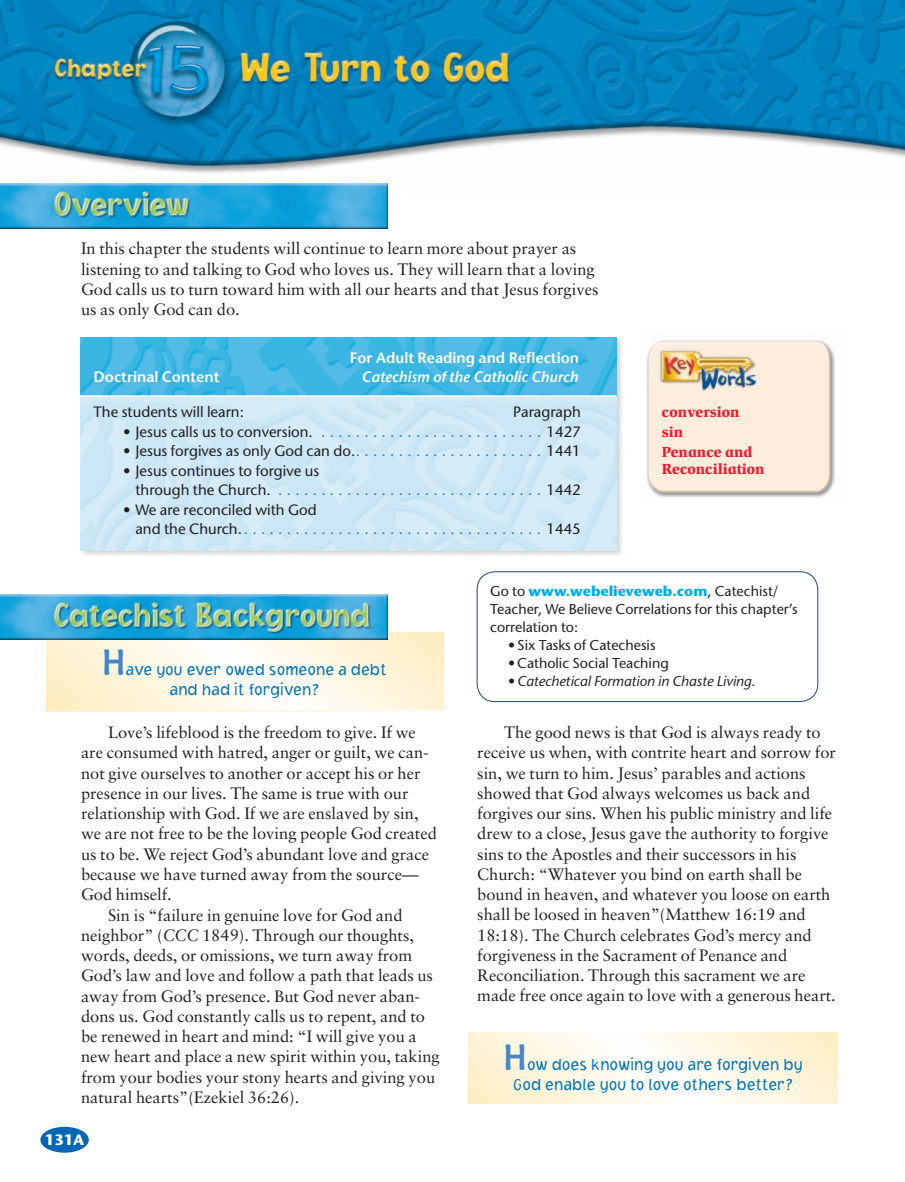
<style>
.page{position:relative;width:905px;height:1182px;background:#fff}
.page>*{position:absolute;margin:0;border:0;box-sizing:border-box;transform-origin:0 0}
.t1{font:16.5px/20.2px "Sabon";color:#231f20}
.t2{font:300 16.5px/20.2px "Jacoby ICG";color:#0073bc;text-align:center}
.t3{font:15px/19.5px "Stone Sans";color:#231f20}
.t4{font:600 15px "Stone Sans";color:#fff}
.t5{font:900 15px/20.2px "Sadlier Slimbach";color:#ee1b2d}
.t6{font:italic 600 15px "Stone Sans";color:#fff}
.t7{font:700 15px "Stone Sans";color:#fff}
.t8{font:14.25px/18px "Stone Sans D";color:#231f20}
.t9{font:italic 14.25px "Stone Sans";color:#231f20}
.t10{font:700 14.25px "Stone Sans";color:#00aeef}
.s1{color:#217cc1}
.s2{font-family:"Maiandra GD";font-weight:500;font-size:36px;color:#4786c6}
.s3{font-style:italic}
.s4{font-family:"Stone Sans D";font-weight:400;color:#231f20}
.s5{font-family:"Stone Sans D";font-style:normal}
</style>
<div class="page">
<img style="left:0;top:0;width:904px;height:174px">
<img style="left:646px;top:340px;width:189px;height:77px">
<img style="left:646px;top:417px;width:189px;height:81px">
<img style="left:0;top:183px;width:388px;height:45px">
<svg style="left:468px;top:1032px;width:369px;height:70px"></svg>
<svg style="left:46px;top:632px;width:398px;height:79px"></svg>
<svg style="left:46px;top:632px;width:397px;height:77px"></svg>
<img style="left:0;top:594px;width:388px;height:45px">
<div style="left:40px;top:1126px;width:49px;height:26px;background:#0166b3;border-radius:50%"></div>
<img style="left:80px;top:461px;width:542px;height:95px">
<img style="left:616px;top:337px;width:6px;height:124px">
<img style="left:80px;top:337px;width:536px;height:58px">
<div style="left:80px;top:396px;width:536px;height:154px;background:#cbe6f5"></div>
<hr style="left:80px;top:395px;width:536px;height:2px;background:#fff">
<div style="left:477px;top:571px;width:341px;height:131px;border:1px solid #253f8e;border-radius:18px"></div>
<p class="t1" style="left:81px;top:240px;width:519px">In this chapter the students will continue to learn more about prayer as listening to and talking to God who loves us. They will learn that a loving God calls us to turn toward him with all our hearts and that Jesus forgives us as only God can do.</p>
<p class="t4" style="left:350px;top:351px;width:231px">For Adult Reading and Reflection</p>
<p class="t4" style="left:94px;top:371px;width:127px">Doctrinal Content</p>
<p class="t6" style="left:361px;top:371px;width:218px">Catechism of the Catholic Church</p>
<p class="t3" style="left:94px;top:403px;width:152px">The students will learn:</p>
<p class="t3" style="left:513px;top:403px;width:69px">Paragraph</p>
<p class="t3" style="left:123px;top:423px;width:459px">• Jesus calls us to conversion. <span class="s1">. . . . . . . . . . . . . . . . . . . . . . . . . .</span> 1427</p>
<p class="t3" style="left:123px;top:442px;width:459px">• Jesus forgives as only God can do. <span class="s1">. . . . . . . . . . . . . . . . . . . . . .</span> 1441</p>
<p class="t3" style="left:135px;top:462px;width:447px;text-indent:-12px">• Jesus continues to forgive us<br>through the Church. <span class="s1">. . . . . . . . . . . . . . . . . . . . . . . . . . . . . . .</span> 1442</p>
<p class="t3" style="left:135px;top:501px;width:447px;text-indent:-12px">• We are reconciled with God<br>and the Church. <span class="s1">. . . . . . . . . . . . . . . . . . . . . . . . . . . . . . . . . . .</span> 1445</p>
<p class="t5" style="left:662px;top:403px;width:92px">conversion sin<br>Penance and</p>
<p class="t5" style="left:662px;top:460px;width:104px">Reconciliation</p>
<p class="t2" style="left:102px;top:661px;width:286px"><span class="s2">H</span>ave you ever owed someone a debt and had it forgiven?</p>
<p class="t1" style="left:108px;top:723px;width:309px">Love’s lifeblood is the freedom to give. If we</p>
<p class="t1" style="left:81px;top:743px;width:349px">are consumed with hatred, anger or guilt, we can-</p>
<p class="t1" style="left:81px;top:764px;width:341px">not give ourselves to another or accept his or her</p>
<p class="t1" style="left:81px;top:784px;width:329px">presence in our lives. The same is true with our</p>
<p class="t1" style="left:81px;top:804px;width:339px">relationship with God. If we are enslaved by sin,</p>
<p class="t1" style="left:81px;top:824px;width:357px">we are not free to be the loving people God created</p>
<p class="t1" style="left:81px;top:845px;width:349px">us to be. We reject God’s abundant love and grace</p>
<p class="t1" style="left:81px;top:865px;width:339px">because we have turned away from the source—</p>
<p class="t1" style="left:81px;top:885px;width:92px">God himself.</p>
<p class="t1" style="left:108px;top:905px;width:296px">Sin is “failure in genuine love for God and</p>
<p class="t1" style="left:81px;top:926px;width:334px">neighbor” (<span class="s3">CCC</span> 1849). Through our thoughts,</p>
<p class="t1" style="left:81px;top:946px;width:332px">words, deeds, or omissions, we turn away from</p>
<p class="t1" style="left:81px;top:966px;width:353px">God’s law and love and follow a path that leads us</p>
<p class="t1" style="left:81px;top:986px;width:340px">away from God’s presence. But God never aban-</p>
<p class="t1" style="left:81px;top:1007px;width:345px">dons us. God constantly calls us to repent, and to</p>
<p class="t1" style="left:81px;top:1027px;width:337px">be renewed in heart and mind: “I will give you a</p>
<p class="t1" style="left:81px;top:1047px;width:360px">new heart and place a new spirit within you, taking</p>
<p class="t1" style="left:81px;top:1067px;width:355px">from your bodies your stony hearts and giving you</p>
<p class="t1" style="left:81px;top:1088px;width:220px">natural hearts”(Ezekiel 36:26).</p>
<p class="t7" style="left:45px;top:1133px;width:41px">131A</p>
<p class="t10" style="left:490px;top:585px;width:290px"><span class="s4">Go to</span> www.webelieveweb.com<span class="s4">, Catechist/</span></p>
<p class="t8" style="left:490px;top:601px;width:309px">Teacher, We Believe Correlations for this chapter’s correlation to:</p>
<p class="t8" style="left:508px;top:637px;width:149px">• Six Tasks of Catechesis</p>
<p class="t8" style="left:508px;top:655px;width:162px">• Catholic Social Teaching</p>
<p class="t9" style="left:508px;top:675px;width:249px"><span class="s5">•</span> Catechetical Formation in Chaste Living<span class="s5">.</span></p>
<p class="t1" style="left:477px;top:723px;width:360px;text-indent:27px">The good news is that God is always ready to receive us when, with contrite heart and sorrow for sin, we turn to him. Jesus’ parables and actions showed that God always welcomes us back and forgives our sins. When his public ministry and life drew to a close, Jesus gave the authority to forgive sins to the Apostles and their successors in his Church: “Whatever you bind on earth shall be bound in heaven, and whatever you loose on earth shall be loosed in heaven”(Matthew 16:19 and 18:18). The Church celebrates God’s mercy and forgiveness in the Sacrament of Penance and Reconciliation. Through this sacrament we are made free once again to love with a generous heart.</p>
<p class="t2" style="left:503px;top:1055px;width:300px"><span class="s2">H</span>ow does knowing you are forgiven by<br>God enable you to love others better?</p>
</div>
